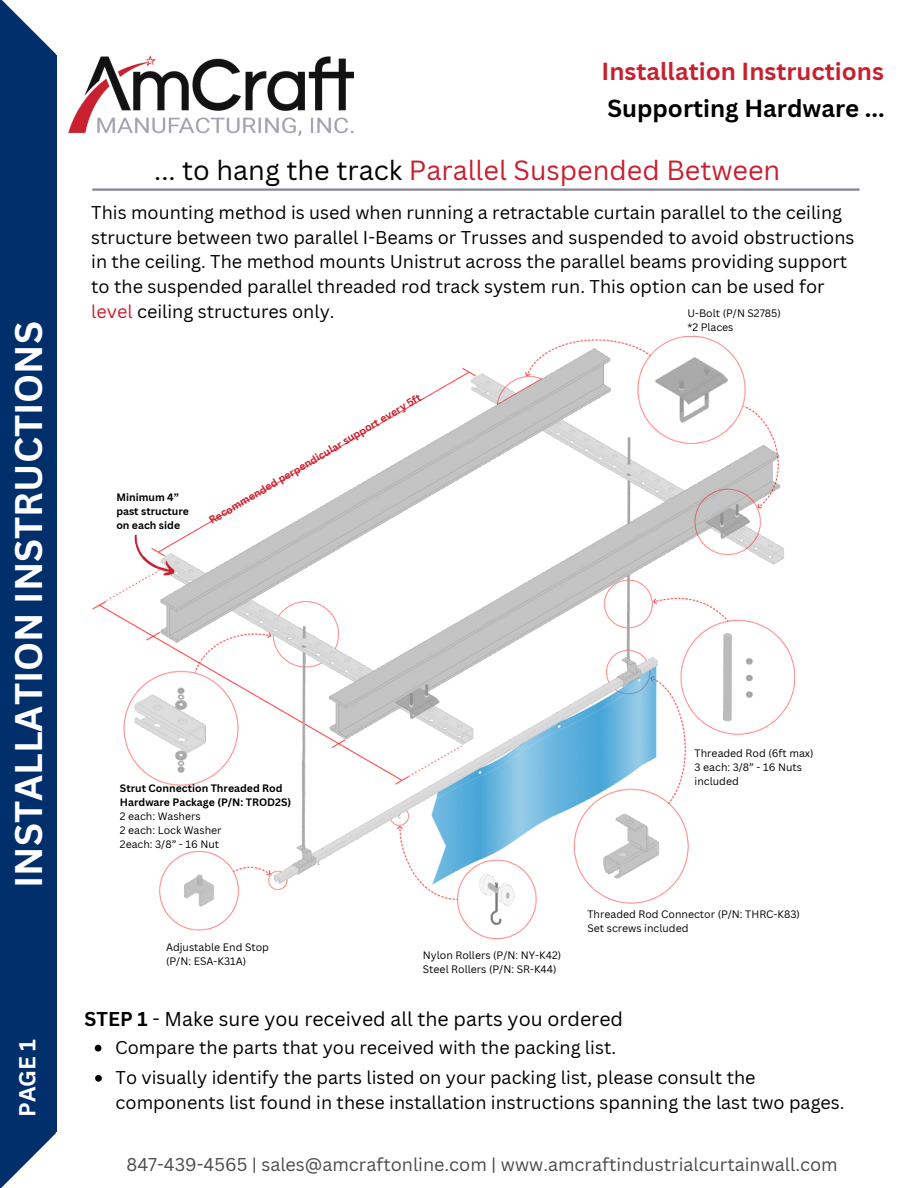
<style>
.page{position:relative;width:918px;height:1188px;background:#fff}
.page>*{position:absolute;margin:0;border:0;box-sizing:border-box;transform-origin:0 0}
.t1{font:700 37.5px "Canva Sans";color:#fff}
.t2{font:27px "Canva Sans";color:#c8202f}
.t3{font:700 24px "Canva Sans";color:#c8202f}
.t4{font:700 24px "Canva Sans";color:#000}
.t5{font:700 22.5px "Canva Sans";color:#fff}
.t6{font:19.5px "Canva Sans";color:#000}
.t7{font:18px/24.8px "Canva Sans";color:#000}
.t8{font:18px "Canva Sans";color:#4b4b4b}
.t9{font:10.5px "Canva Sans";color:#000}
.t10{font:700 10.5px "Canva Sans";color:#000}
.t11{font:700 10.5px "Canva Sans";color:#c8202f}
.s1{color:#000}
.s2{color:#c8202f}
.s3{font-weight:700}
</style>
<div class="page">
<div style="left:0;top:56px;width:57px;height:1076px;background:#012f6c"></div>
<svg style="left:0;top:0;width:56px;height:56px;fill:#012f6c"></svg>
<svg style="left:0;top:1132px;width:56px;height:56px;fill:#012f6c"></svg>
<hr style="left:92px;top:188px;width:768px;height:3px;background:#868294">
<svg style="left:95px;top:1045px;width:6px;height:7px"></svg>
<svg style="left:95px;top:1075px;width:7px;height:7px"></svg>
<img style="left:68px;top:55px;width:286px;height:80px">
<img style="left:93px;top:337px;width:702px;height:601px">
<svg style="left:126px;top:534px;width:52px;height:47px"></svg>
<p class="t1" style="left:2px;top:888px;width:568px;rotate:-90deg">INSTALLATION INSTRUCTIONS</p>
<p class="t5" style="left:11px;top:1117px;width:79px;rotate:-90deg">PAGE 1</p>
<p class="t3" style="left:602px;top:54px;width:284px">Installation Instructions</p>
<p class="t4" style="left:607px;top:92px;width:279px">Supporting Hardware ...</p>
<p class="t2" style="left:154px;top:151px;width:628px"><span class="s1">... to hang the track</span> Parallel Suspended Between</p>
<p class="t7" style="left:91px;top:200px;width:765px">This mounting method is used when running a retractable curtain parallel to the ceiling structure between two parallel I-Beams or Trusses and suspended to avoid obstructions in the ceiling. The method mounts Unistrut across the parallel beams providing support to the suspended parallel threaded rod track system run. This option can be used for <span class="s2">level</span> ceiling structures only.</p>
<p class="t9" style="left:687px;top:306px;width:95px">U-Bolt (P/N S2785)</p>
<p class="t9" style="left:687px;top:320px;width:48px">*2 Places</p>
<p class="t10" style="left:116px;top:490px;width:64px">Minimum 4”</p>
<p class="t10" style="left:116px;top:504px;width:74px">past structure</p>
<p class="t10" style="left:116px;top:518px;width:65px">on each side</p>
<p class="t11" style="left:207px;top:515px;width:246px;rotate:-31deg">Recommended perpendicular support every 5ft</p>
<p class="t10" style="left:120px;top:781px;width:164px">Strut Connection Threaded Rod</p>
<p class="t10" style="left:120px;top:795px;width:173px">Hardware Package (P/N: TROD2S)</p>
<p class="t9" style="left:120px;top:809px;width:82px">2 each: Washers</p>
<p class="t9" style="left:120px;top:823px;width:103px">2 each: Lock Washer</p>
<p class="t9" style="left:120px;top:837px;width:101px">2each: 3/8” - 16 Nut</p>
<p class="t9" style="left:166px;top:940px;width:104px">Adjustable End Stop</p>
<p class="t9" style="left:166px;top:954px;width:82px">(P/N: ESA-K31A)</p>
<p class="t9" style="left:695px;top:746px;width:120px">Threaded Rod (6ft max)</p>
<p class="t9" style="left:695px;top:760px;width:109px">3 each: 3/8” - 16 Nuts</p>
<p class="t9" style="left:695px;top:774px;width:46px">included</p>
<p class="t9" style="left:423px;top:948px;width:140px">Nylon Rollers (P/N: NY-K42)</p>
<p class="t9" style="left:423px;top:962px;width:135px">Steel Rollers (P/N: SR-K44)</p>
<p class="t9" style="left:588px;top:907px;width:214px">Threaded Rod Connector (P/N: THRC-K83)</p>
<p class="t9" style="left:588px;top:921px;width:102px">Set screws included</p>
<p class="t6" style="left:85px;top:1005px;width:540px"><span class="s3">STEP 1</span> - Make sure you received all the parts you ordered</p>
<p class="t7" style="left:115px;top:1034px;width:502px">Compare the parts that you received with the packing list.</p>
<p class="t7" style="left:116px;top:1065px;width:731px">To visually identify the parts listed on your packing list, please consult the components list found in these installation instructions spanning the last two pages.</p>
<p class="t8" style="left:127px;top:1152px;width:713px">847-439-4565 | sales@amcraftonline.com | www.amcraftindustrialcurtainwall.com</p>
</div>
